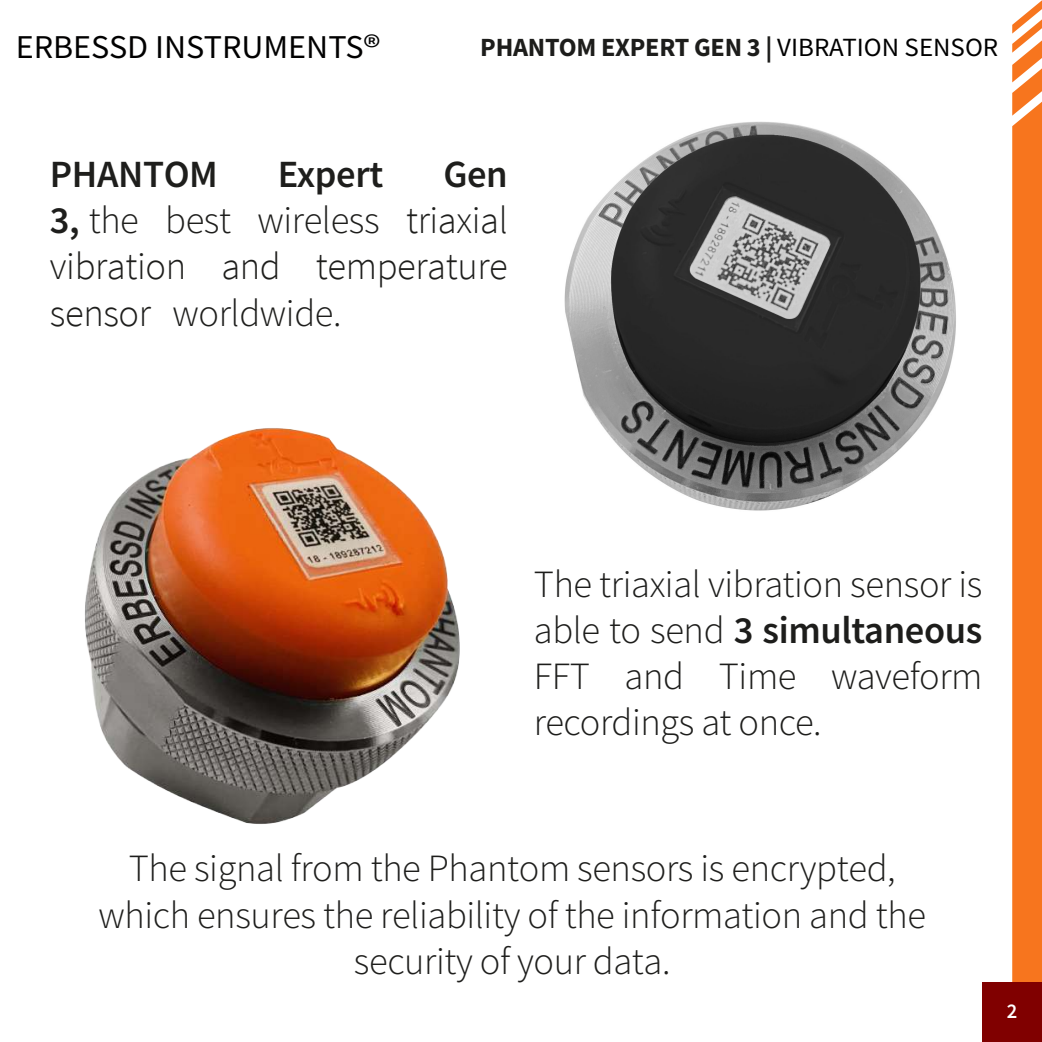
<style>
.page{position:relative;width:1042px;height:1042px;background:#fff}
.page>*{position:absolute;margin:0;border:0;box-sizing:border-box;transform-origin:0 0}
.t1{font:300 38.5px/46.4px "Source Sans Pro";letter-spacing:-.01em;color:#1e1e1c;text-align:center}
.t2{font:300 38.5px/46.2px "Source Sans Pro";letter-spacing:-.01em;color:#1d1d1b;text-align:justify}
.t3{font:600 38.5px "Source Sans Pro";letter-spacing:-.01em;color:#1e1e1c}
.t4{font:33.25px "Source Sans Pro";color:#010000}
.t5{font:700 26.25px "Source Sans Pro";letter-spacing:-.01em;color:#1d1d1b}
.t6{font:600 21px "Source Sans Pro";color:#fff}
.s1{font-weight:400;color:#000}
.s2{font-weight:600}
</style>
<div class="page">
<img style="left:564px;top:121px;width:392px;height:390px">
<svg style="left:1012px;top:0;width:30px;height:982px;background:#f77d2c"></svg>
<div style="left:982px;top:982px;width:60px;height:60px;background:#800000"></div>
<img style="left:85px;top:428px;width:375px;height:396px">
<p class="t4" style="left:16px;top:26px;width:366px">ERBESSD INSTRUMENTS®</p>
<p class="t5" style="left:480px;top:30px;width:519px">PHANTOM EXPERT GEN 3 | <span class="s1">VIBRATION SENSOR</span></p>
<p class="t1" style="left:50px;top:151px;width:459px;text-align:justify;text-indent:393px"><span class="s2">Gen 3,</span> the best wireless triaxial vibration and temperature sensor worldwide.</p>
<p class="t3" style="left:50px;top:149px;width:170px">PHANTOM</p>
<p class="t3" style="left:278px;top:149px;width:107px">Expert</p>
<p class="t2" style="left:534px;top:561px;width:450px">The triaxial vibration sensor is able to send <span class="s2">3 simultaneous </span>FFT and Time waveform recordings at once.</p>
<p class="t1" style="left:99px;top:845px;width:829px">The signal from the Phantom sensors is encrypted, which ensures the reliability of the information and the security of your data.</p>
<p class="t6" style="left:1007px;top:997px;width:12px">2</p>
</div>
